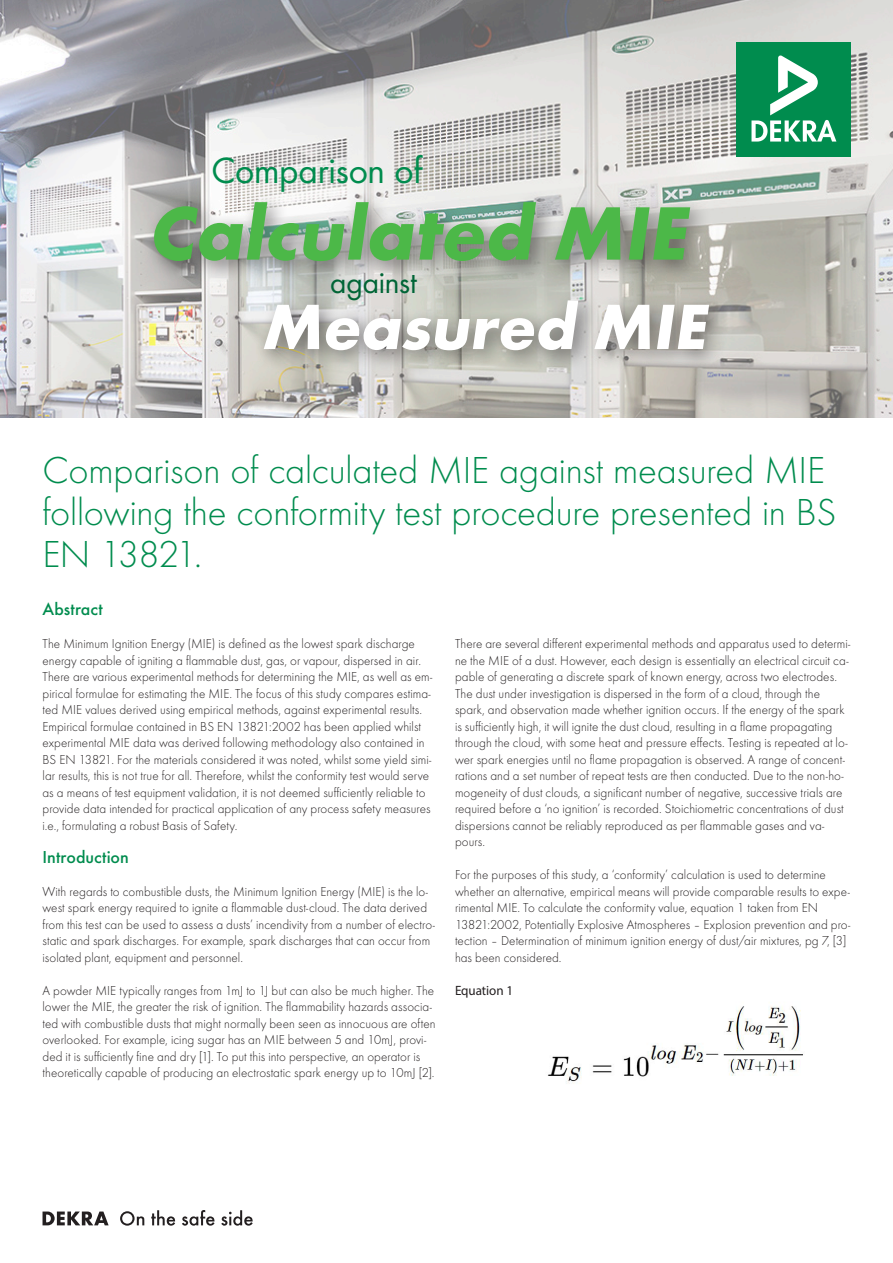
<style>
.page{position:relative;width:893px;height:1263px;background:#fff}
.page>*{position:absolute;margin:0;border:0;box-sizing:border-box;transform-origin:0 0}
.Titel_Headline_Futur{font:700 78.3px "Futura";color:#4cb848}
.Titel_Headline_Futur-2{font:700 66.3px "Futura";color:#fff}
.Headline_2-zeilig_Fu{font:300 39px/42px "Futura";letter-spacing:-.005em;color:#008c4e}
.Titel_Headline_Futur-3{font:37.8px "Futura Boo";letter-spacing:-.005em;color:#008c4e}
.Titel_Headline_Futur-4{font:31.8px "Futura Boo";letter-spacing:-.01em;color:#006536}
.Zwischenüberschrift{font:500 18px "Futura";letter-spacing:.005em;color:#008c4e}
.Fließtext_Futura_Lig{font:300 13.5px/16.5px "Futura";letter-spacing:.005em;color:#231f20}
.Fließtext_Futura_Lig-2{font:13.5px "Myriad Pro";letter-spacing:-.005em;color:#231f20}
</style>
<div class="page">
<img style="left:0;top:0;width:893px;height:417px">
<div style="left:144px;top:192px;width:568px;height:91px;background:#231f20;opacity:.55"></div>
<div style="left:254px;top:290px;width:477px;height:82px;background:#231f20;opacity:.55"></div>
<div style="left:736px;top:43px;width:114px;height:114px;background:#008c4e"></div>
<svg style="left:751px;top:55px;width:85px;height:87px"></svg>
<svg style="left:43px;top:1210px;width:210px;height:16px"></svg>
<img style="left:547px;top:1006px;width:256px;height:78px">
<p class="Titel_Headline_Futur-3" style="left:212px;top:144px;width:213px">Comparison of</p>
<p class="Titel_Headline_Futur" style="left:148px;top:176px;width:554px">Calculated MIE</p>
<p class="Titel_Headline_Futur-2" style="left:261px;top:278px;width:458px">Measured MIE</p>
<p class="Titel_Headline_Futur-4" style="left:330px;top:261px;width:88px">against</p>
<p class="Headline_2-zeilig_Fu" style="left:43px;top:448px;width:795px">Comparison of calculated MIE against measured MIE following the conformity test procedure presented in BS<br>EN 13821.</p>
<p class="Zwischenüberschrift" style="left:43px;top:595px;width:62px">Abstract</p>
<p class="Fließtext_Futura_Lig" style="left:43px;top:635px;width:391px">The Minimum Ignition Energy (MIE) is defined as the lowest spark discharge energy capable of igniting a flammable dust, gas, or vapour, dispersed in air.<br>There are various experimental methods for determining the MIE, as well as em&shy;pirical formulae for estimating the MIE. The focus of this study compares estima&shy;ted MIE values derived using empirical methods, against experimental results.<br>Empirical formulae contained in BS EN 13821:2002 has been applied whilst experimental MIE data was derived following methodology also contained in BS EN 13821. For the materials considered it was noted, whilst some yield simi&shy;lar results, this is not true for all. Therefore, whilst the conformity test would serve as a means of test equipment validation, it is not deemed sufficiently reliable to provide data intended for practical application of any process safety measures i.e., formulating a robust Basis of Safety.</p>
<p class="Zwischenüberschrift" style="left:43px;top:843px;width:88px">Introduction</p>
<p class="Fließtext_Futura_Lig" style="left:43px;top:882px;width:394px">With regards to combustible dusts, the Minimum Ignition Energy (MIE) is the lo&shy;west spark energy required to ignite a flammable dust-cloud. The data derived from this test can be used to assess a dusts’ incendivity from a number of electro&shy;static and spark discharges. For example, spark discharges that can occur from isolated plant, equipment and personnel.</p>
<p class="Fließtext_Futura_Lig" style="left:43px;top:981px;width:394px">A powder MIE typically ranges from 1mJ to 1J but can also be much higher. The lower the MIE, the greater the risk of ignition. The flammability hazards associa&shy;ted with combustible dusts that might normally been seen as innocuous are often overlooked. For example, icing sugar has an MIE between 5 and 10mJ, provi&shy;ded it is sufficiently fine and dry [1]. To put this into perspective, an operator is theoretically capable of producing an electrostatic spark energy up to 10mJ [2].</p>
<p class="Fließtext_Futura_Lig" style="left:455px;top:635px;width:397px">There are several different experimental methods and apparatus used to determi&shy;ne the MIE of a dust. However, each design is essentially an electrical circuit ca&shy;pable of generating a discrete spark of known energy, across two electrodes.<br>The dust under investigation is dispersed in the form of a cloud, through the spark, and observation made whether ignition occurs. If the energy of the spark is sufficiently high, it will ignite the dust cloud, resulting in a flame propagating through the cloud, with some heat and pressure effects. Testing is repeated at lo&shy;wer spark energies until no flame propagation is observed. A range of concent&shy;rations and a set number of repeat tests are then conducted. Due to the non-ho&shy;mogeneity of dust clouds, a significant number of negative, successive trials are required before a ‘no ignition’ is recorded. Stoichiometric concentrations of dust dispersions cannot be reliably reproduced as per flammable gases and va&shy;pours.</p>
<p class="Fließtext_Futura_Lig" style="left:455px;top:866px;width:397px">For the purposes of this study, a ‘conformity’ calculation is used to determine whether an alternative, empirical means will provide comparable results to expe&shy;rimental MIE. To calculate the conformity value, equation 1 taken from EN 13821:2002, Potentially Explosive Atmospheres – Explosion prevention and pro&shy;tection – Determination of minimum ignition energy of dust/air mixtures, pg 7, [3] has been considered.</p>
<p class="Fließtext_Futura_Lig-2" style="left:455px;top:982px;width:60px">Equation 1</p>
</div>
